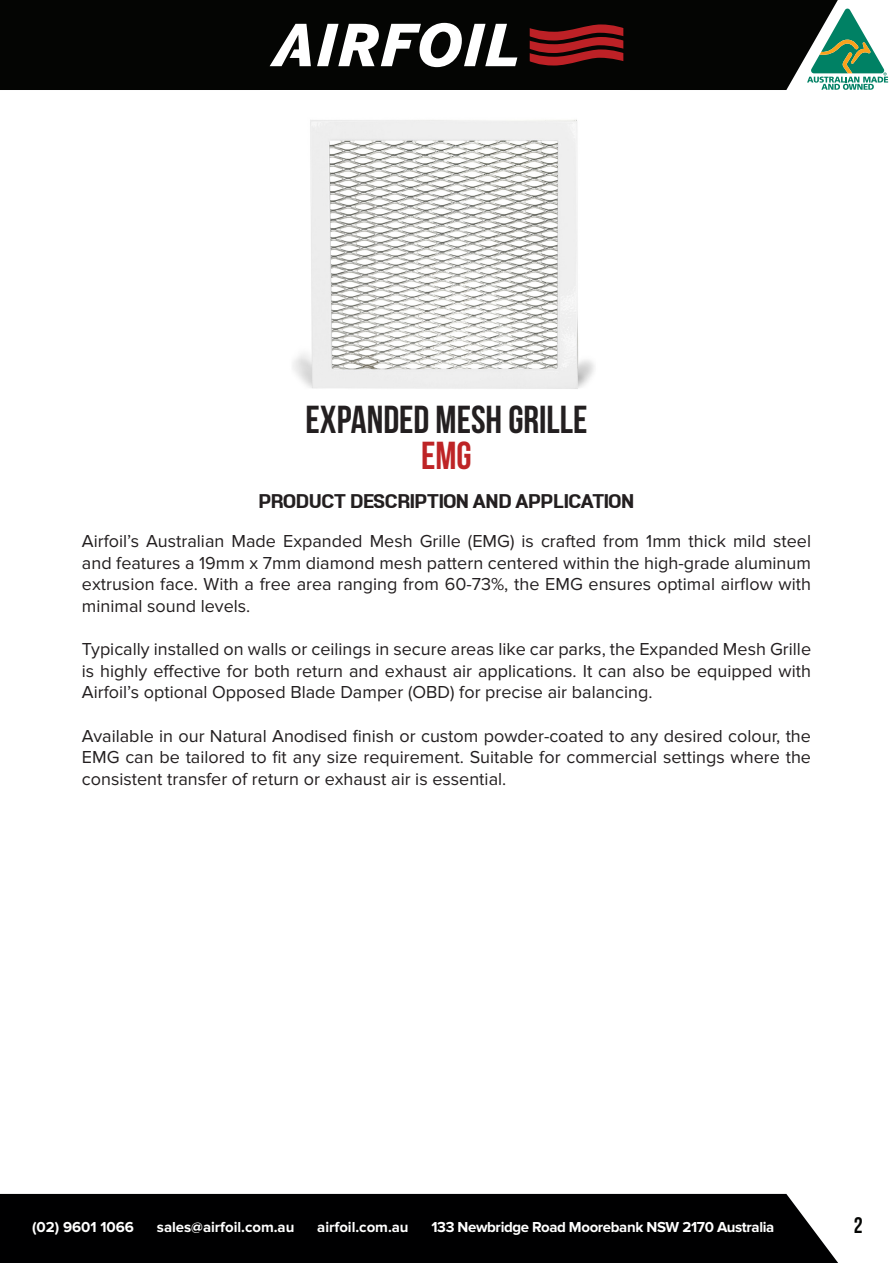
<style>
.page{position:relative;width:893px;height:1263px;background:#fff}
.page>*{position:absolute;margin:0;border:0;box-sizing:border-box;transform-origin:0 0}
.t1{font:700 39px "Bebas Neue";color:#231f20}
.t2{font:700 39px "Bebas Neue";color:#be2426}
.t3{font:700 24px "LT Emphasis";color:#231f20}
.t4{font:700 22.5px "Bebas Neue";color:#040503}
.t5{font:18px/21.6px "Proxima Nova";color:#231f20;text-align:justify}
.t6{font:700 15px "Proxima Nova";color:#fff}
.t7{font:700 15px "Proxima Nova";letter-spacing:-.025em;color:#fff}
</style>
<div class="page">
<svg style="left:838px;top:8px;width:50px;height:82px"></svg>
<div style="left:0;top:0;width:838px;height:90px;background:#040503"></div>
<svg style="left:317px;top:23px;width:200px;height:44px"></svg>
<svg style="left:270px;top:24px;width:41px;height:42px"></svg>
<svg style="left:530px;top:24px;width:93px;height:42px;background:#731518"></svg>
<div style="left:0;top:1194px;width:838px;height:69px;background:#000001"></div>
<img style="left:293px;top:119px;width:302px;height:270px">
<p class="t1" style="left:306px;top:398px;width:283px">EXPANDED MESH GRILLE</p>
<p class="t2" style="left:421px;top:434px;width:52px">EMG</p>
<p class="t3" style="left:259px;top:489px;width:377px">PRODUCT DESCRIPTION AND APPLICATION</p>
<p class="t5" style="left:82px;top:531px;width:731px">Airfoil’s Australian Made Expanded Mesh Grille (EMG) is crafted from 1mm thick mild steel and features a 19mm x 7mm diamond mesh pattern centered within the high-grade aluminum extrusion face. With a free area ranging from 60-73%, the EMG ensures optimal airflow with minimal sound levels.</p>
<p class="t5" style="left:82px;top:639px;width:731px">Typically installed on walls or ceilings in secure areas like car parks, the Expanded Mesh Grille is highly effective for both return and exhaust air applications. It can also be equipped with Airfoil’s optional Opposed Blade Damper (OBD) for precise air balancing.</p>
<p class="t5" style="left:82px;top:725px;width:731px">Available in our Natural Anodised finish or custom powder-coated to any desired colour, the EMG can be tailored to fit any size requirement. Suitable for commercial settings where the consistent transfer of return or exhaust air is essential.</p>
<p class="t6" style="left:32px;top:1218px;width:103px">(02) 9601 1066</p>
<p class="t6" style="left:157px;top:1218px;width:139px">sales@airfoil.com.au</p>
<p class="t6" style="left:317px;top:1218px;width:93px">airfoil.com.au</p>
<p class="t7" style="left:431px;top:1218px;width:344px">133 Newbridge Road Moorebank NSW 2170 Australia</p>
<p class="t4" style="left:854px;top:1213px;width:10px">2</p>
</div>
